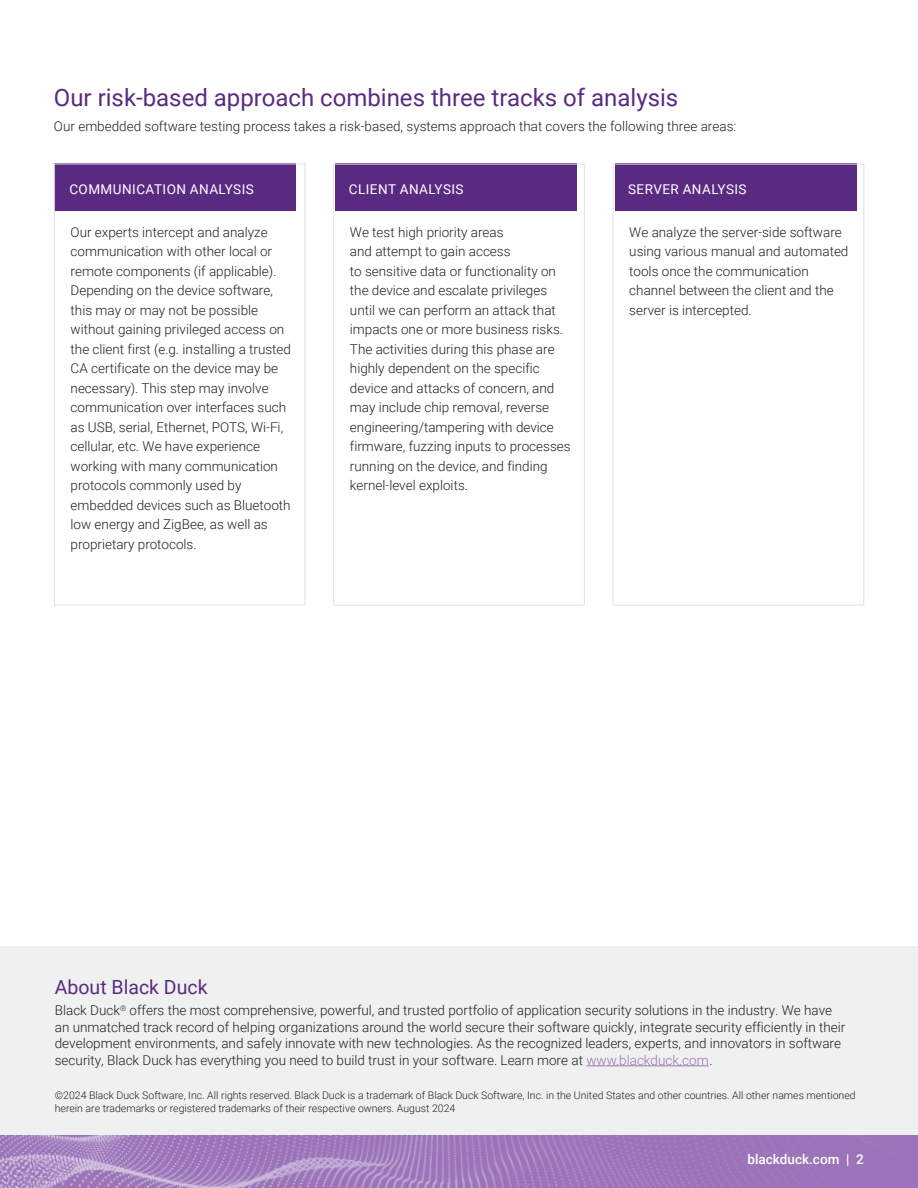
<style>
.page{position:relative;width:918px;height:1188px;background:#fff}
.page>*{position:absolute;margin:0;border:0;box-sizing:border-box;transform-origin:0 0}
.HEADING_1{font:24px "Roboto";color:#5a2a82}
.BP_BOX_HEADER{font:19.5px "Roboto";color:#5a2a82}
.BODY_COPY{font:300 13.5px/19.5px "Roboto";color:#231f20}
.BP_BOX_BODY{font:300 13.5px/16.5px "Roboto";color:#231f20}
.BODY_COPY-2{font:13.5px "Roboto";letter-spacing:.035em;color:#fff}
.t1{font:500 13.5px "Roboto";color:#fff}
.BP_MOUSETYPE{font:300 10.5px/13.5px "Roboto";color:#231f20}
.s1{color:#9a73b8}
</style>
<div class="page">
<img style="left:0;top:1134px;width:918px;height:54px">
<div style="left:615px;top:163px;width:242px;height:48px;background:#5a2a82"></div>
<div style="left:335px;top:163px;width:242px;height:48px;background:#5a2a82"></div>
<div style="left:54px;top:163px;width:242px;height:48px;background:#5a2a82"></div>
<div style="left:54px;top:164px;width:251px;height:441px;border:1px solid #e2e2e2"></div>
<div style="left:333px;top:164px;width:252px;height:441px;border:1px solid #e2e2e2"></div>
<div style="left:613px;top:164px;width:251px;height:441px;border:1px solid #e2e2e2"></div>
<div style="left:0;top:946px;width:918px;height:188px;background:#eff0f0"></div>
<hr style="left:586px;top:1066px;width:123px;height:1px;background:#9a73b8">
<p class="HEADING_1" style="left:54px;top:80px;width:626px">Our risk-based approach combines three tracks of analysis</p>
<p class="BODY_COPY" style="left:54px;top:116px;width:684px">Our embedded software testing process takes a risk-based, systems approach that covers the following three areas:</p>
<p class="BODY_COPY-2" style="left:69px;top:180px;width:186px">COMMUNICATION ANALYSIS</p>
<p class="BODY_COPY" style="left:71px;top:222px;width:222px">Our experts intercept and analyze communication with other local or remote components (if applicable).<br>Depending on the device software, this may or may not be possible without gaining privileged access on the client first (e.g. installing a trusted CA certificate on the device may be necessary). This step may involve communication over interfaces such as USB, serial, Ethernet, POTS, Wi-Fi, cellular, etc. We have experience working with many communication protocols commonly used by embedded devices such as Bluetooth low energy and ZigBee, as well as proprietary protocols.</p>
<p class="BODY_COPY-2" style="left:349px;top:180px;width:116px">CLIENT ANALYSIS</p>
<p class="BODY_COPY" style="left:350px;top:222px;width:222px">We test high priority areas<br>and attempt to gain access<br>to sensitive data or functionality on the device and escalate privileges until we can perform an attack that impacts one or more business risks.<br>The activities during this phase are highly dependent on the specific device and attacks of concern, and may include chip removal, reverse engineering/tampering with device firmware, fuzzing inputs to processes running on the device, and finding kernel-level exploits.</p>
<p class="BODY_COPY-2" style="left:628px;top:180px;width:120px">SERVER ANALYSIS</p>
<p class="BODY_COPY" style="left:629px;top:222px;width:221px">We analyze the server-side software using various manual and automated tools once the communication channel between the client and the server is intercepted.</p>
<p class="BP_BOX_HEADER" style="left:55px;top:974px;width:154px">About Black Duck</p>
<p class="BP_BOX_BODY" style="left:55px;top:1002px;width:792px">Black Duck<sup>®</sup> offers the most comprehensive, powerful, and trusted portfolio of application security solutions in the industry. We have an unmatched track record of helping organizations around the world secure their software quickly, integrate security efficiently in their development environments, and safely innovate with new technologies. As the recognized leaders, experts, and innovators in software security, Black Duck has everything you need to build trust in your software. Learn more at <span class="s1">www.blackduck.com</span> .</p>
<p class="BP_MOUSETYPE" style="left:55px;top:1088px;width:802px">©2024 Black Duck Software, Inc. All rights reserved. Black Duck is a trademark of Black Duck Software, Inc. in the United States and other countries. All other names mentioned herein are trademarks or registered trademarks of their respective owners. August 2024</p>
<p class="t1" style="left:748px;top:1149px;width:118px">blackduck.com | 2</p>
</div>
